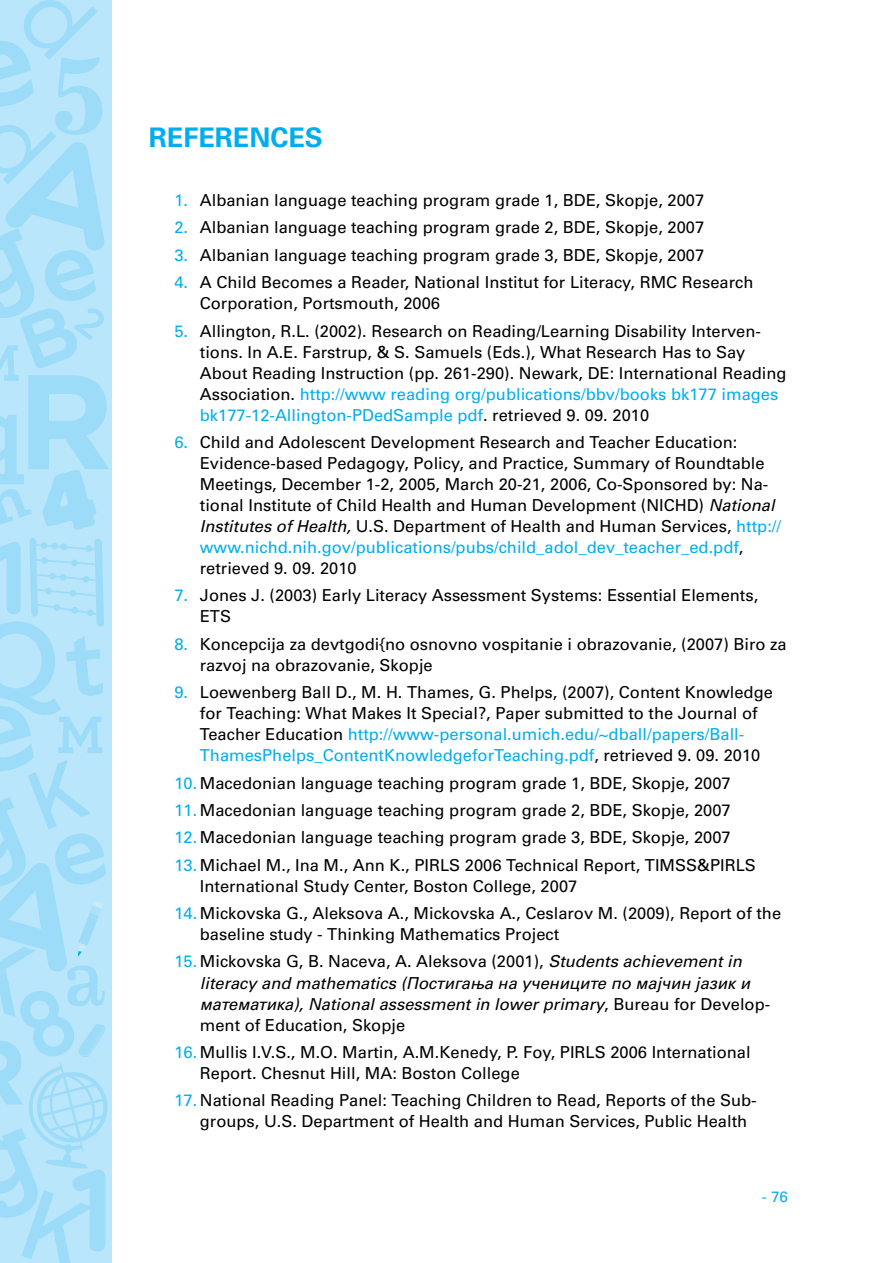
<style>
.page{position:relative;width:893px;height:1263px;background:#fff}
.page>*{position:absolute;margin:0;border:0;box-sizing:border-box;transform-origin:0 0}
.t1{font:700 27px "Univers C";color:#00aeef}
.t2{font:16.5px/21px "Univers C";color:#000}
.t3{font:italic 16.5px/21px "Univers C";color:#000}
.t4{font:15px "Univers C";color:#00aeef}
.s1{color:#00aeef}
.s2{font-style:italic}
.s3{font-style:normal;color:#00aeef}
.s4{font-style:normal}
</style>
<div class="page">
<div style="left:0;top:0;width:112px;height:1263px;background:#b9e6fa"></div>
<svg style="left:0;top:0;width:109px;height:530px"></svg>
<svg style="left:0;top:538px;width:108px;height:725px"></svg>
<h1 class="t1" style="left:149px;top:122px;width:176px">REFERENCES</h1>
<p class="t2" style="left:174px;top:190px;width:531px"><span class="s1">1.</span> Albanian language teaching program grade 1, BDE, Skopje, 2007</p>
<p class="t2" style="left:174px;top:217px;width:531px"><span class="s1">2.</span> Albanian language teaching program grade 2, BDE, Skopje, 2007</p>
<p class="t2" style="left:174px;top:244px;width:531px"><span class="s1">3.</span> Albanian language teaching program grade 3, BDE, Skopje, 2007</p>
<p class="t2" style="left:200px;top:272px;width:555px;text-indent:-26px"><span class="s1">4.</span> A Child Becomes a Reader, National Institut for Literacy, RMC Research<br>Corporation, Portsmouth, 2006</p>
<p class="t2" style="left:200px;top:320px;width:588px;text-indent:-26px"><span class="s1">5.</span> Allington, R.L. (2002). Research on Reading/Learning Disability Interven&shy;tions. In A.E. Farstrup, &amp; S. Samuels (Eds.), What Research Has to Say About Reading Instruction (pp. 261-290). Newark, DE: International Reading Association. <span class="s1">http://www reading org/publications/bbv/books bk177 images bk177-12-Allington-PDedSample pdf</span>. retrieved 9. 09. 2010</p>
<p class="t2" style="left:200px;top:431px;width:583px;text-indent:-26px"><span class="s1">6.</span> Child and Adolescent Development Research and Teacher Education:<br>Evidence-based Pedagogy, Policy, and Practice, Summary of Roundtable Meetings, December 1-2, 2005, March 20-21, 2006, Co-Sponsored by: Na&shy;tional Institute of Child Health and Human Development (NICHD) <span class="s2">National Institutes of Health,</span> U.S. Department of Health and Human Services, <span class="s1">http:// www.nichd.nih.gov/publications/pubs/child_adol_dev_teacher_ed.pdf</span>, retrieved 9. 09. 2010</p>
<p class="t2" style="left:200px;top:585px;width:560px;text-indent:-26px"><span class="s1">7.</span> Jones J. (2003) Early Literacy Assessment Systems: Essential Elements,<br>ETS</p>
<p class="t2" style="left:200px;top:633px;width:588px;text-indent:-26px"><span class="s1">8.</span> Koncepcija za devtgodi{no osnovno vospitanie i obrazovanie, (2007) Biro za razvoj na obrazovanie, Skopje</p>
<p class="t2" style="left:200px;top:682px;width:575px;text-indent:-26px"><span class="s1">9.</span> Loewenberg Ball D., M. H. Thames, G. Phelps, (2007), Content Knowledge for Teaching: What Makes It Special?, Paper submitted to the Journal of Teacher Education <span class="s1">http://www-personal.umich.edu/~dball/papers/Ball-ThamesPhelps_ContentKnowledgeforTeaching.pdf</span>, retrieved 9. 09. 2010</p>
<p class="t2" style="left:174px;top:772px;width:558px"><span class="s1">10.</span> Macedonian language teaching program grade 1, BDE, Skopje, 2007</p>
<p class="t2" style="left:174px;top:799px;width:558px"><span class="s1">11.</span> Macedonian language teaching program grade 2, BDE, Skopje, 2007</p>
<p class="t2" style="left:174px;top:827px;width:558px"><span class="s1">12.</span> Macedonian language teaching program grade 3, BDE, Skopje, 2007</p>
<p class="t2" style="left:200px;top:854px;width:557px;text-indent:-26px"><span class="s1">13.</span> Michael M., Ina M., Ann K., PIRLS 2006 Technical Report, TIMSS&amp;PIRLS<br>International Study Center, Boston College, 2007</p>
<p class="t2" style="left:200px;top:902px;width:583px;text-indent:-26px"><span class="s1">14.</span> Mickovska G., Aleksova A., Mickovska A., Ceslarov M. (2009), Report of the baseline study - Thinking Mathematics Project</p>
<p class="t3" style="left:200px;top:951px;width:572px;text-indent:-26px"><span class="s3">15.</span> <span class="s4">Mickovska G, B. Naceva, A. Aleksova (2001),</span> Students achievement in literacy and mathematics (Постигања на учениците по мајчин јазик и математика), National assessment in lower primary<span class="s4">, Bureau for Develop&shy;ment of Education, Skopje</span></p>
<p class="t2" style="left:200px;top:1041px;width:552px;text-indent:-26px"><span class="s1">16.</span> Mullis I.V.S., M.O. Martin, A.M.Kenedy, P. Foy, PIRLS 2006 International<br>Report. Chesnut Hill, MA: Boston College</p>
<p class="t2" style="left:200px;top:1090px;width:558px;text-indent:-26px"><span class="s1">17.</span> National Reading Panel: Teaching Children to Read, Reports of the Sub&shy;groups, U.S. Department of Health and Human Services, Public Health</p>
<p class="t4" style="left:762px;top:1188px;width:27px">- 76</p>
</div>
